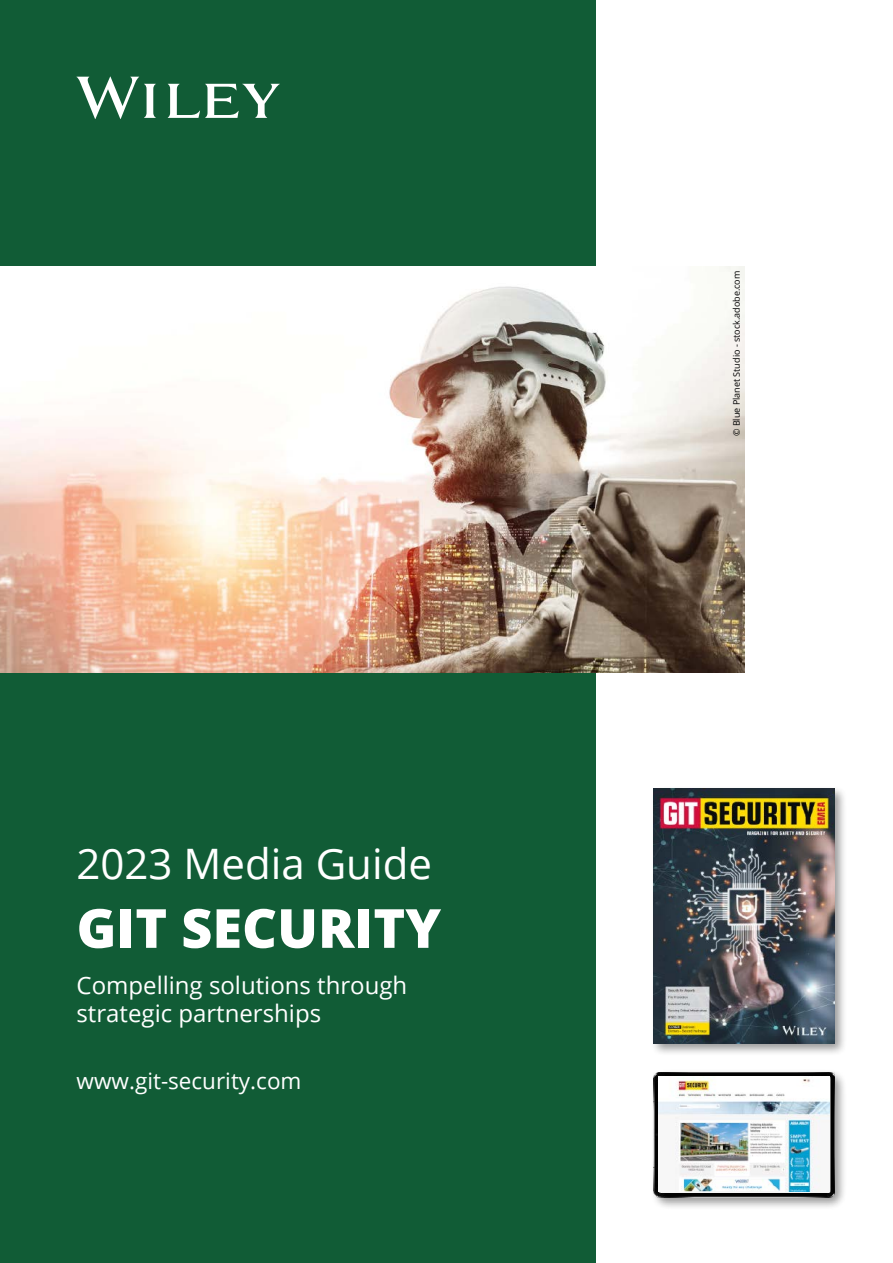
<style>
.page{position:relative;width:893px;height:1263px;background:#fff}
.page>*{position:absolute;margin:0;border:0;box-sizing:border-box;transform-origin:0 0}
.t1{font:800 54px "Open Sans";color:#fff}
.t2{font:42px "Open Sans";color:#fff}
.t3{font:24px/28.8px "Open Sans";color:#fff}
.t4{font:22.5px "Open Sans";color:#fff}
.t5{font:9px "Open Sans";color:#000}
</style>
<div class="page">
<div style="left:650px;top:785px;width:197px;height:271px;background:#000;opacity:.4"></div>
<img style="left:654px;top:789px;width:180px;height:255px">
<div style="left:650px;top:1068px;width:197px;height:142px;background:#000;opacity:.4"></div>
<img style="left:654px;top:1072px;width:180px;height:125px">
<img style="left:658px;top:1077px;width:172px;height:114px">
<div style="left:0;top:0;width:595px;height:1263px;background:#115c36"></div>
<svg style="left:77px;top:77px;width:203px;height:42px"></svg>
<img style="left:0;top:267px;width:744px;height:406px">
<h2 class="t2" style="left:77px;top:835px;width:357px">2023 Media Guide</h2>
<h1 class="t1" style="left:77px;top:887px;width:366px">GIT SECURITY</h1>
<p class="t3" style="left:77px;top:970px;width:332px">Compelling solutions through strategic partnerships</p>
<p class="t4" style="left:77px;top:1065px;width:226px">www.git-security.com</p>
<p class="t5" style="left:730px;top:436px;width:167px;rotate:-90deg">© Blue Planet Studio - stock.adobe.com</p>
</div>
